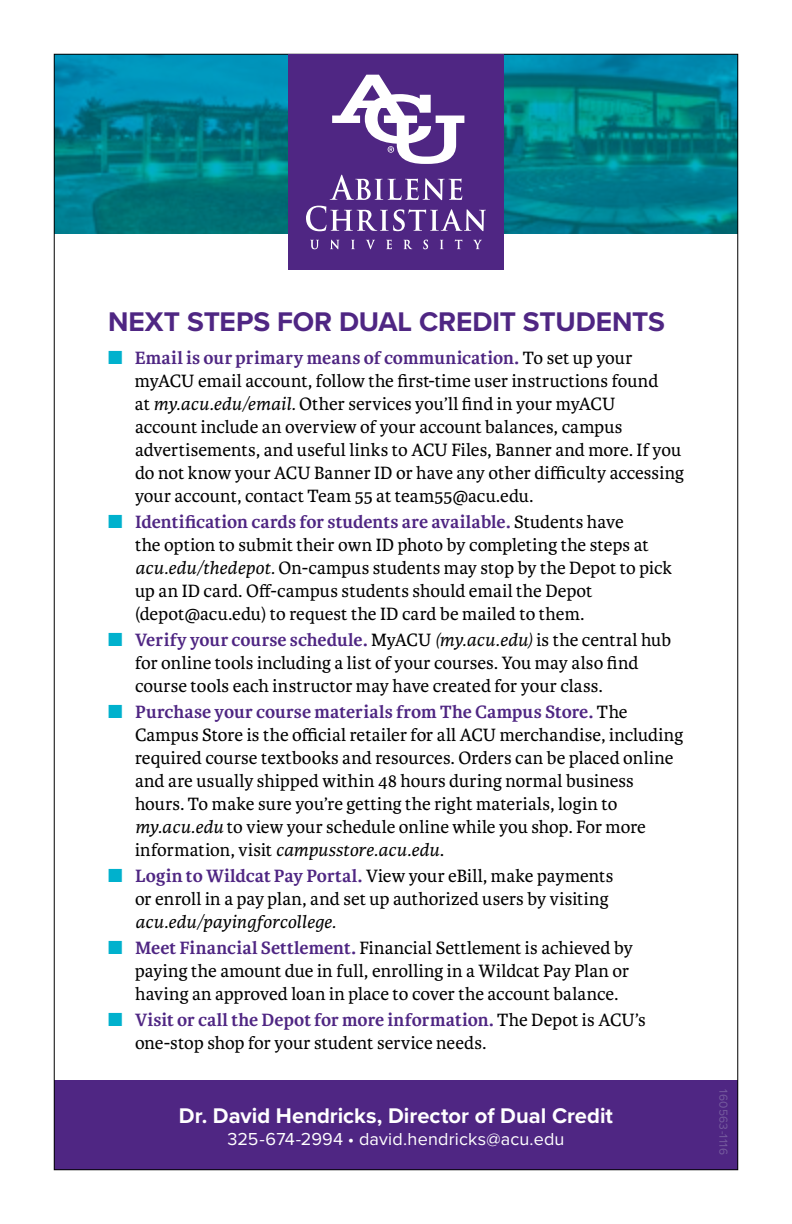
<style>
.page{position:relative;width:792px;height:1224px;background:#fff}
.page>*{position:absolute;margin:0;border:0;box-sizing:border-box;transform-origin:0 0}
.t1{font:700 28px "Proxima Nova";letter-spacing:-.005em;color:#4f2683}
.t2{font:700 22px "Proxima Nova";color:#fff}
.t3{font:19px/23px "Karmina";letter-spacing:.005em;color:#000}
.t4{font:italic 19px "Karmina";color:#000}
.t5{font:18px "Proxima Nova";letter-spacing:.01em;color:#fff}
.t6{font:12px "Proxima Nova";letter-spacing:.025em;color:#755b9e}
.s1{color:#00b1cd}
.s2{font-weight:700;color:#4f2683}
.s3{font-style:italic}
</style>
<div class="page">
<svg style="left:56px;top:56px;width:680px;height:178px;background:#007f8e"></svg>
<div style="left:54px;top:1080px;width:684px;height:90px;background:#4f2683"></div>
<div style="left:288px;top:54px;width:216px;height:216px;background:#4f2683"></div>
<svg style="left:310px;top:240px;width:9px;height:9px"></svg>
<svg style="left:330px;top:240px;width:9px;height:9px"></svg>
<svg style="left:351px;top:240px;width:4px;height:9px"></svg>
<svg style="left:366px;top:240px;width:9px;height:9px"></svg>
<svg style="left:386px;top:240px;width:6px;height:9px"></svg>
<svg style="left:404px;top:240px;width:8px;height:9px"></svg>
<svg style="left:423px;top:240px;width:5px;height:9px"></svg>
<svg style="left:440px;top:240px;width:4px;height:9px"></svg>
<svg style="left:455px;top:240px;width:7px;height:9px"></svg>
<svg style="left:473px;top:240px;width:9px;height:9px"></svg>
<svg style="left:330px;top:175px;width:132px;height:25px"></svg>
<svg style="left:306px;top:206px;width:180px;height:25px"></svg>
<svg style="left:332px;top:75px;width:132px;height:89px"></svg>
<h1 class="t1" style="left:108px;top:305px;width:559px">NEXT STEPS FOR DUAL CREDIT STUDENTS</h1>
<p class="t3" style="left:135px;top:347px;width:551px;text-indent:-27px"><span class="s1">■</span> <span class="s2">Email is our primary means of communication.</span> To set up your myACU email account, follow the first-time user instructions found<br>at <span class="s3">my.acu.edu/email.</span> Other services you’ll find in your myACU<br>account include an overview of your account balances, campus advertisements, and useful links to ACU Files, Banner and more. If you do not know your ACU Banner ID or have any other difficulty accessing your account, contact Team 55 at team55@acu.edu.</p>
<p class="t3" style="left:135px;top:511px;width:538px;text-indent:-27px"><span class="s1">■</span> <span class="s2">Identification cards for students are available.</span> Students have<br>the option to submit their own ID photo by completing the steps at <span class="s3">acu.edu/thedepot.</span> On-campus students may stop by the Depot to pick up an ID card. Off-campus students should email the Depot (depot@acu.edu) to request the ID card be mailed to them.</p>
<p class="t3" style="left:135px;top:629px;width:538px;text-indent:-27px"><span class="s1">■</span> <span class="s2">Verify your course schedule.</span> MyACU <span class="s3">(my.acu.edu)</span> is the central hub for online tools including a list of your courses. You may also find course tools each instructor may have created for your class.</p>
<p class="t3" style="left:135px;top:701px;width:550px;text-indent:-27px"><span class="s1">■</span> <span class="s2">Purchase your course materials from The Campus Store.</span> The Campus Store is the official retailer for all ACU merchandise, including required course textbooks and resources. Orders can be placed online and are usually shipped within 48 hours during normal business hours. To make sure you’re getting the right materials, login to <span class="s3">my.acu.edu</span> to view your schedule online while you shop. For more information, visit <span class="s3">campusstore.acu.edu</span>.</p>
<p class="t3" style="left:108px;top:865px;width:507px;text-align:right"><span class="s1">■</span> <span class="s2">Login to Wildcat Pay Portal.</span> View your eBill, make payments or enroll in a pay plan, and set up authorized users by visiting</p>
<p class="t4" style="left:135px;top:911px;width:203px">acu.edu/payingforcollege.</p>
<p class="t3" style="left:135px;top:936px;width:499px;text-indent:-27px"><span class="s1">■</span> <span class="s2">Meet Financial Settlement.</span> Financial Settlement is achieved by paying the amount due in full, enrolling in a Wildcat Pay Plan or having an approved loan in place to cover the account balance.</p>
<p class="t3" style="left:135px;top:1008px;width:512px;text-indent:-27px"><span class="s1">■</span> <span class="s2">Visit or call the Depot for more information.</span> The Depot is ACU’s one-stop shop for your student service needs.</p>
<p class="t2" style="left:179px;top:1102px;width:436px">Dr. David Hendricks, Director of Dual Credit</p>
<p class="t5" style="left:227px;top:1128px;width:339px">325-674-2994 • david.hendricks@acu.edu</p>
<p class="t6" style="left:731px;top:1089px;width:67px;rotate:90deg">160563-1116</p>
</div>
